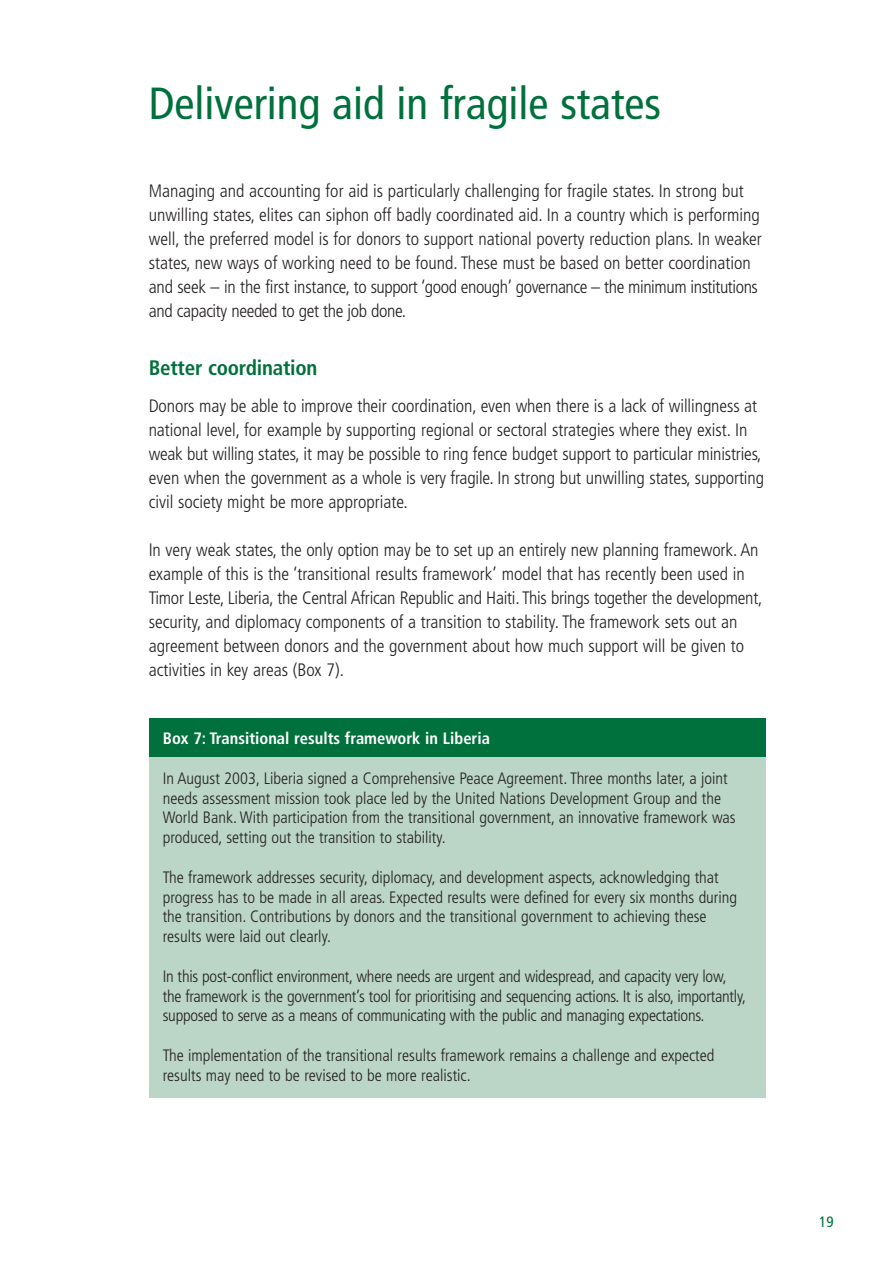
<style>
.page{position:relative;width:893px;height:1263px;background:#fff}
.page>*{position:absolute;margin:0;border:0;box-sizing:border-box;transform-origin:0 0}
.t1{font:condensed 45px "Frutiger";color:#00703c}
.t2{font:700 condensed 21px "Frutiger";letter-spacing:-.01em;color:#00703c}
.t3{font:300 condensed 18px/24px "Frutiger";color:#231f20}
.t4{font:300 condensed 16.5px/19.8px "Frutiger";color:#231f20}
.t5{font:700 condensed 16.5px "Frutiger";color:#fff}
.t6{font:condensed 15px "Frutiger";color:#00703c}
</style>
<div class="page">
<div style="left:149px;top:734px;width:616px;height:364px;background:#bbd5c6"></div>
<div style="left:149px;top:718px;width:616px;height:38px;background:#00703c"></div>
<h1 class="t1" style="left:149px;top:85px;width:514px">Delivering aid in fragile states</h1>
<p class="t3" style="left:149px;top:180px;width:614px">Managing and accounting for aid is particularly challenging for fragile states. In strong but unwilling states, elites can siphon off badly coordinated aid. In a country which is performing well, the preferred model is for donors to support national poverty reduction plans. In weaker states, new ways of working need to be found. These must be based on better coordination and seek – in the first instance, to support ‘good enough’ governance – the minimum institutions and capacity needed to get the job done.</p>
<p class="t2" style="left:149px;top:359px;width:170px">Better coordination</p>
<p class="t3" style="left:149px;top:395px;width:617px">Donors may be able to improve their coordination, even when there is a lack of willingness at national level, for example by supporting regional or sectoral strategies where they exist. In weak but willing states, it may be possible to ring fence budget support to particular ministries, even when the government as a whole is very fragile. In strong but unwilling states, supporting civil society might be more appropriate.</p>
<p class="t3" style="left:149px;top:539px;width:615px">In very weak states, the only option may be to set up an entirely new planning framework. An example of this is the ‘transitional results framework’ model that has recently been used in Timor Leste, Liberia, the Central African Republic and Haiti. This brings together the development, security, and diplomacy components of a transition to stability. The framework sets out an agreement between donors and the government about how much support will be given to activities in key areas (Box 7).</p>
<p class="t5" style="left:163px;top:731px;width:328px">Box 7: Transitional results framework in Liberia</p>
<p class="t4" style="left:163px;top:770px;width:574px">In August 2003, Liberia signed a Comprehensive Peace Agreement. Three months later, a joint needs assessment mission took place led by the United Nations Development Group and the World Bank. With participation from the transitional government, an innovative framework was produced, setting out the transition to stability.</p>
<p class="t4" style="left:163px;top:869px;width:576px">The framework addresses security, diplomacy, and development aspects, acknowledging that progress has to be made in all areas. Expected results were defined for every six months during the transition. Contributions by donors and the transitional government to achieving these results were laid out clearly.</p>
<p class="t4" style="left:163px;top:968px;width:585px">In this post-conflict environment, where needs are urgent and widespread, and capacity very low, the framework is the government’s tool for prioritising and sequencing actions. It is also, importantly, supposed to serve as a means of communicating with the public and managing expectations.</p>
<p class="t4" style="left:163px;top:1047px;width:553px">The implementation of the transitional results framework remains a challenge and expected results may need to be revised to be more realistic.</p>
<p class="t6" style="left:819px;top:1216px;width:16px">19</p>
</div>
